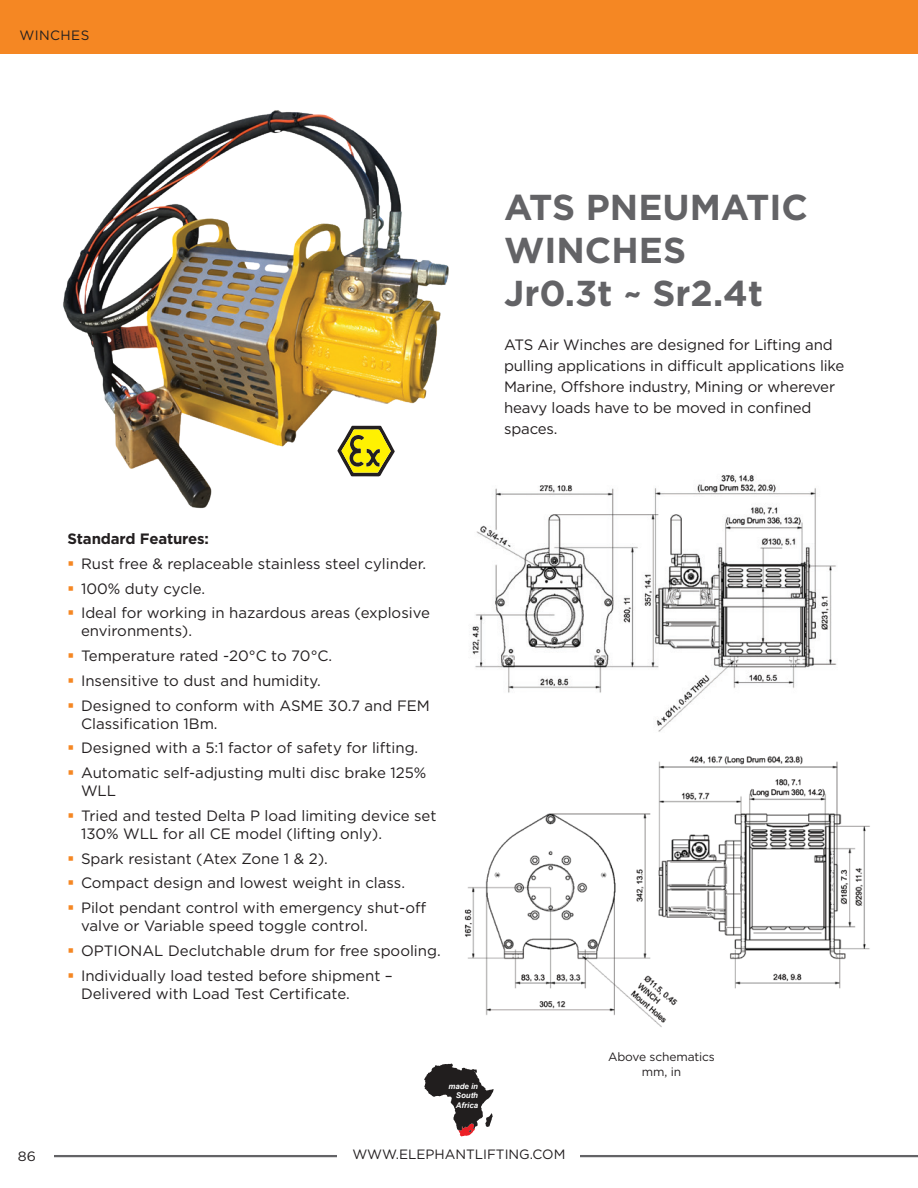
<style>
.page{position:relative;width:918px;height:1188px;background:#fff}
.page>*{position:absolute;margin:0;border:0;box-sizing:border-box;transform-origin:0 0}
.t1{font:700 36px/43.2px "Gotham";color:#636366}
.t2{font:15px/24.8px "Gotham";color:#231f20}
.t3{font:700 15px "Gotham";letter-spacing:-.01em;color:#231f20}
.t4{font:13.5px "Gotham";color:#231f20}
.t5{font:13.5px "Gotham";letter-spacing:.03em;color:#231f20}
.t6{font:13.5px "Gotham";color:#231f20;scale:1.05 1}
.t7{font:12px/15px "Gotham";letter-spacing:-.01em;color:#231f20;text-align:center}
.t8{font:italic 700 7.8px/9.4px "Arial";color:#fff;text-align:justify}
</style>
<div class="page">
<div style="left:0;top:0;width:918px;height:54px;background:#f58723"></div>
<hr style="left:54px;top:1155px;width:864px;height:2px;background:#636366">
<div style="left:338px;top:1148px;width:242px;height:13px;background:#fff"></div>
<svg style="left:424px;top:1063px;width:70px;height:73px"></svg>
<img style="left:63px;top:110px;width:386px;height:399px">
<svg style="left:337px;top:426px;width:58px;height:50px"></svg>
<img style="left:464px;top:756px;width:406px;height:271px">
<img style="left:472px;top:475px;width:365px;height:257px">
<p class="t5" style="left:19px;top:27px;width:71px">WINCHES</p>
<h1 class="t1" style="left:504px;top:185px;width:306px">ATS PNEUMATIC<br>WINCHES<br>Jr0.3t ~ Sr2.4t</h1>
<p class="t2" style="left:504px;top:334px;width:342px;line-height:21px">ATS Air Winches are designed for Lifting and pulling applications in difficult applications like Marine, Offshore industry, Mining or wherever heavy loads have to be moved in confined spaces.</p>
<p class="t3" style="left:68px;top:529px;width:143px">Standard Features:</p>
<p class="t2" style="left:81px;top:551px;width:350px">Rust free &amp; replaceable stainless steel cylinder.<br>100% duty cycle.<br>Ideal for working in hazardous areas (explosive</p>
<p class="t2" style="left:81px;top:618px;width:350px">environments).<br>Temperature rated -20°C to 70°C.<br>Insensitive to dust and humidity.<br>Designed to conform with ASME 30.7 and FEM</p>
<p class="t2" style="left:81px;top:711px;width:347px">Classification 1Bm.<br>Designed with a 5:1 factor of safety for lifting.<br>Automatic self-adjusting multi disc brake 125%</p>
<p class="t2" style="left:81px;top:778px;width:357px">WLL<br>Tried and tested Delta P load limiting device set</p>
<p class="t2" style="left:81px;top:821px;width:347px">130% WLL for all CE model (lifting only).<br>Spark resistant (Atex Zone 1 &amp; 2).<br>Compact design and lowest weight in class.<br>Pilot pendant control with emergency shut-off</p>
<p class="t2" style="left:81px;top:913px;width:361px">valve or Variable speed toggle control.<br>OPTIONAL Declutchable drum for free spooling.<br>Individually load tested before shipment –</p>
<p class="t2" style="left:81px;top:981px;width:270px">Delivered with Load Test Certificate.</p>
<p class="t8" style="left:456px;top:1082px;width:24px;text-indent:-7px">made in South Africa</p>
<p class="t7" style="left:608px;top:1049px;width:108px">Above schematics mm, in</p>
<p class="t6" style="left:18px;top:1147px;width:19px">86</p>
<p class="t4" style="left:352px;top:1146px;width:215px">WWW.ELEPHANTLIFTING.COM</p>
</div>
